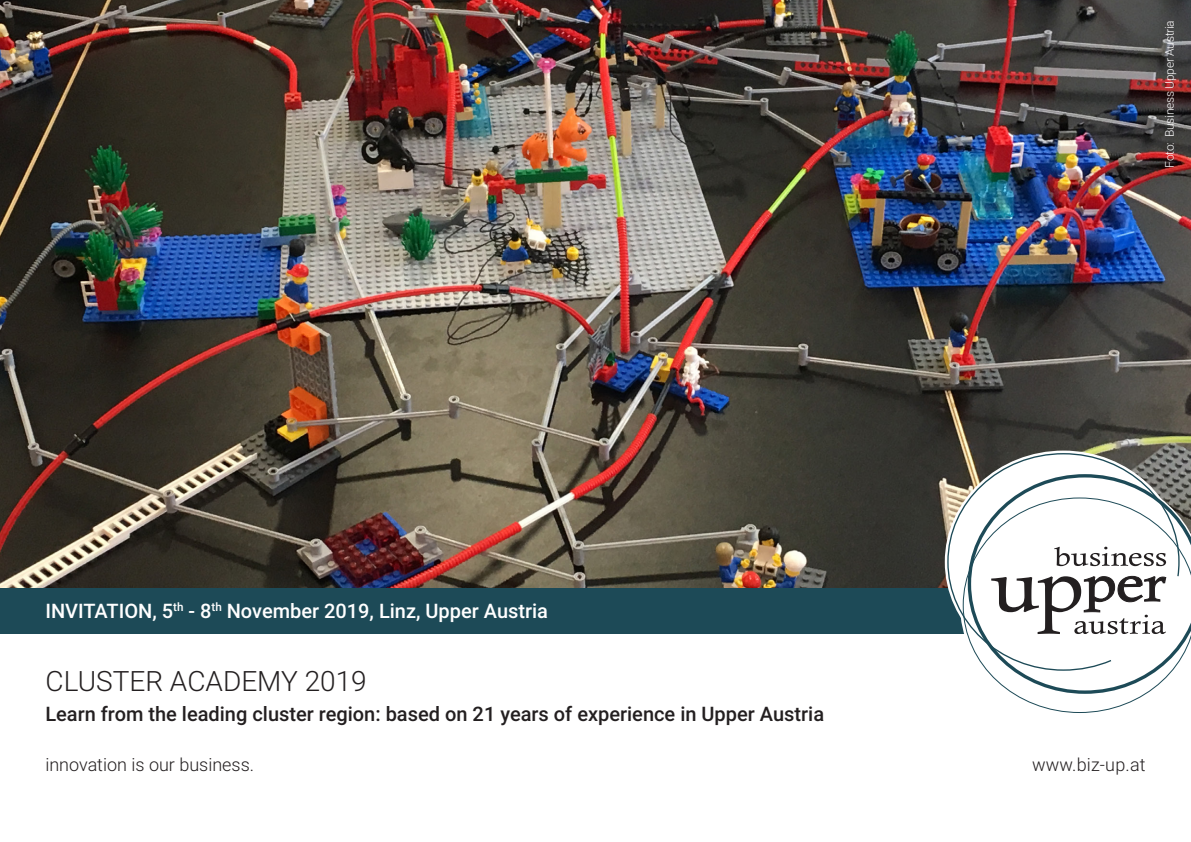
<style>
.page{position:relative;width:1191px;height:842px;background:#fff}
.page>*{position:absolute;margin:0;border:0;box-sizing:border-box;transform-origin:0 0}
.t1{font:300 28px "Roboto";color:#231f20}
.t2{font:500 20px "Roboto";color:#231f20}
.t3{font:500 20px "Roboto";color:#fff}
.t4{font:300 18px "Roboto";color:#231f20}
.t5{font:300 12px "Roboto";letter-spacing:-.02em;color:#fff}
</style>
<div class="page">
<img style="left:0;top:0;width:1191px;height:588px">
<div style="left:0;top:588px;width:1135px;height:45px;background:#1d4a57"></div>
<svg style="left:941px;top:447px;width:244px;height:187px"></svg>
<svg style="left:946px;top:452px;width:234px;height:182px"></svg>
<svg style="left:967px;top:474px;width:224px;height:23px"></svg>
<svg style="left:962px;top:497px;width:229px;height:216px"></svg>
<svg style="left:1054px;top:547px;width:112px;height:19px"></svg>
<svg style="left:991px;top:576px;width:175px;height:58px"></svg>
<p class="t3" style="left:45px;top:597px;width:504px">INVITATION, 5<sup>th</sup> - 8<sup>th</sup> November 2019, Linz, Upper Austria</p>
<p class="t1" style="left:46px;top:662px;width:323px">CLUSTER ACADEMY 2019</p>
<p class="t2" style="left:45px;top:700px;width:780px">Learn from the leading cluster region: based on 21 years of experience in Upper Austria</p>
<p class="t4" style="left:45px;top:752px;width:210px">innovation is our business.</p>
<p class="t5" style="left:1161px;top:168px;width:149px;rotate:-90deg">Foto: Business Upper Austria</p>
<p class="t4" style="left:1032px;top:752px;width:115px">www.biz-up.at</p>
</div>
